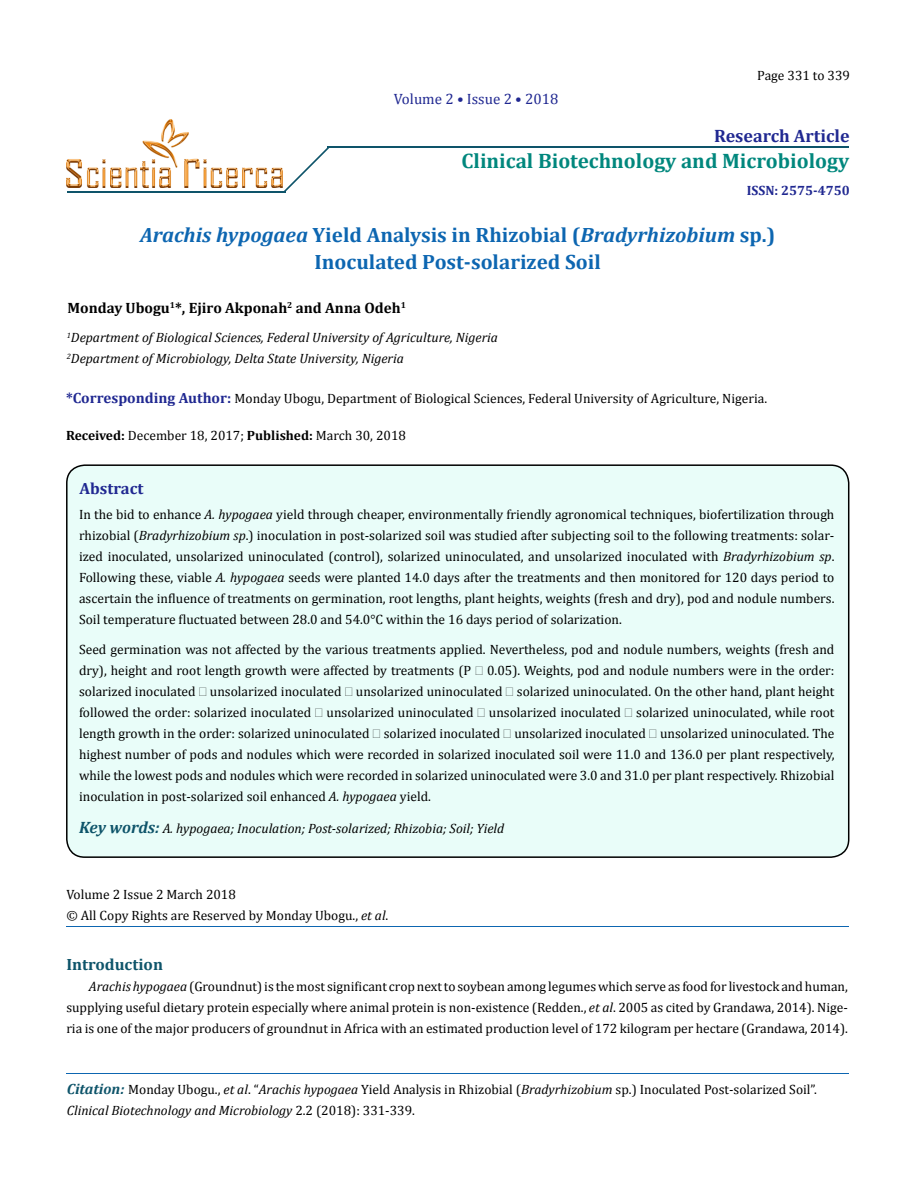
<style>
.page{position:relative;width:917px;height:1190px;background:#fff}
.page>*{position:absolute;margin:0;border:0;box-sizing:border-box;transform-origin:0 0}
.t1{font:700 21px "Cambria";color:#00877d}
.t2{font:700 20.85px/27px "Cambria";color:#0d66b1;text-align:center}
.t3{font:700 18px "Cambria";color:#202891}
.t4{font:700 16.35px "Cambria";color:#0e546a}
.t5{font:700 16.35px "Cambria";color:#202891}
.t6{font:700 15px "Cambria";color:#000}
.t7{font:15px "Cambria";color:#202891}
.t8{font:13.5px/21px "Cambria";color:#000;text-align:justify}
.t9{font:italic 13.5px/21px "Cambria";color:#000}
.t10{font:700 13.5px "Cambria";color:#202891}
.s1{font-style:italic}
.s2{font-weight:700;font-size:14.85px;color:#202891}
.s3{font-weight:700}
.s4{font-weight:700;font-size:16.5px;color:#0e546a}
.s5{font-weight:700;font-style:italic;font-size:14.85px;color:#0e546a}
</style>
<div class="page">
<div style="left:67px;top:465px;width:781px;height:392px;background:#e9fdf9;border-radius:18px"></div>
<div style="left:66px;top:464px;width:783px;height:394px;border:2px solid #000;border-radius:18px"></div>
<hr style="left:327px;top:146px;width:521px;height:2px;background:#0e546a">
<hr style="left:67px;top:191px;width:218px;height:2px;background:#0e546a">
<svg style="left:284px;top:148px;width:45px;height:45px"></svg>
<hr style="left:67px;top:1073px;width:781px;height:1px;background:#0d66b1">
<hr style="left:67px;top:926px;width:781px;height:1px;background:#0d66b1">
<img style="left:67px;top:119px;width:216px;height:69px">
<p class="t7" style="left:394px;top:90px;width:166px">Volume 2 • Issue 2 • 2018</p>
<p class="t8" style="left:757px;top:64px;width:94px">Page 331 to 339</p>
<h3 class="t3" style="left:714px;top:124px;width:137px">Research Article</h3>
<h1 class="t1" style="left:461px;top:148px;width:389px">Clinical Biotechnology and Microbiology</h1>
<p class="t10" style="left:746px;top:182px;width:104px">ISSN: 2575-4750</p>
<h2 class="t2" style="left:140px;top:221px;width:636px"><span class="s1">Arachis hypogaea</span> Yield Analysis in Rhizobial (<span class="s1">Bradyrhizobium</span> sp.)<br>Inoculated Post-solarized Soil</h2>
<p class="t6" style="left:68px;top:299px;width:340px">Monday Ubogu<sup>1</sup>*, Ejiro Akponah<sup>2</sup> and Anna Odeh<sup>1</sup></p>
<p class="t9" style="left:67px;top:327px;width:433px"><sup>1</sup>Department of Biological Sciences, Federal University of Agriculture, Nigeria<br><sup>2</sup>Department of Microbiology, Delta State University, Nigeria</p>
<p class="t8" style="left:66px;top:387px;width:702px"><span class="s2">*Corresponding Author:</span> Monday Ubogu, Department of Biological Sciences, Federal University of Agriculture, Nigeria.</p>
<p class="t8" style="left:66px;top:425px;width:341px"><span class="s3">Received:</span> December 18, 2017; <span class="s3">Published:</span> March 30, 2018</p>
<p class="t5" style="left:80px;top:478px;width:65px">Abstract</p>
<p class="t8" style="left:79px;top:504px;width:757px">In the bid to enhance <span class="s1">A. hypogaea</span> yield through cheaper, environmentally friendly agronomical techniques, biofertilization through rhizobial (<span class="s1">Bradyrhizobium sp</span>.) inoculation in post-solarized soil was studied after subjecting soil to the following treatments: solar&shy;ized inoculated, unsolarized uninoculated (control), solarized uninoculated, and unsolarized inoculated with <span class="s1">Bradyrhizobium sp</span>.<br>Following these, viable <span class="s1">A. hypogaea</span> seeds were planted 14.0 days after the treatments and then monitored for 120 days period to ascertain the influence of treatments on germination, root lengths, plant heights, weights (fresh and dry), pod and nodule numbers.<br>Soil temperature fluctuated between 28.0 and 54.0°C within the 16 days period of solarization.</p>
<p class="t8" style="left:79px;top:639px;width:757px">Seed germination was not affected by the various treatments applied. Nevertheless, pod and nodule numbers, weights (fresh and dry), height and root length growth were affected by treatments (P 0.05). Weights, pod and nodule numbers were in the order: solarized inoculated unsolarized inoculated unsolarized uninoculated solarized uninoculated. On the other hand, plant height followed the order: solarized inoculated unsolarized uninoculated unsolarized inoculated solarized uninoculated, while root length growth in the order: solarized uninoculated solarized inoculated unsolarized inoculated unsolarized uninoculated. The highest number of pods and nodules which were recorded in solarized inoculated soil were 11.0 and 136.0 per plant respectively, while the lowest pods and nodules which were recorded in solarized uninoculated were 3.0 and 31.0 per plant respectively. Rhizobial inoculation in post-solarized soil enhanced <span class="s1">A. hypogaea</span> yield.</p>
<p class="t9" style="left:79px;top:817px;width:427px"><span class="s4">Key words:</span> A. hypogaea; Inoculation; Post-solarized; Rhizobia; Soil; Yield</p>
<p class="t8" style="left:66px;top:884px;width:323px">Volume 2 Issue 2 March 2018<br>© All Copy Rights are Reserved by Monday Ubogu., <span class="s1">et al</span>.</p>
<p class="t4" style="left:66px;top:954px;width:98px">Introduction</p>
<p class="t8" style="left:66px;top:976px;width:783px;text-indent:23px"><span class="s1">Arachis hypogaea</span> (Groundnut) is the most significant crop next to soybean among legumes which serve as food for livestock and human, supplying useful dietary protein especially where animal protein is non-existence (Redden., <span class="s1">et al</span>. 2005 as cited by Grandawa, 2014). Nige&shy;ria is one of the major producers of groundnut in Africa with an estimated production level of 172 kilogram per hectare (Grandawa, 2014).</p>
<p class="t8" style="left:67px;top:1078px;width:751px"><span class="s5">Citation:</span> Monday Ubogu., <span class="s1">et al</span>. “<span class="s1">Arachis hypogaea</span> Yield Analysis in Rhizobial (<span class="s1">Bradyrhizobium</span> sp.) Inoculated Post-solarized Soil”.<br><span class="s1">Clinical Biotechnology and Microbiology</span> 2.2 (2018): 331-339.</p>
</div>
